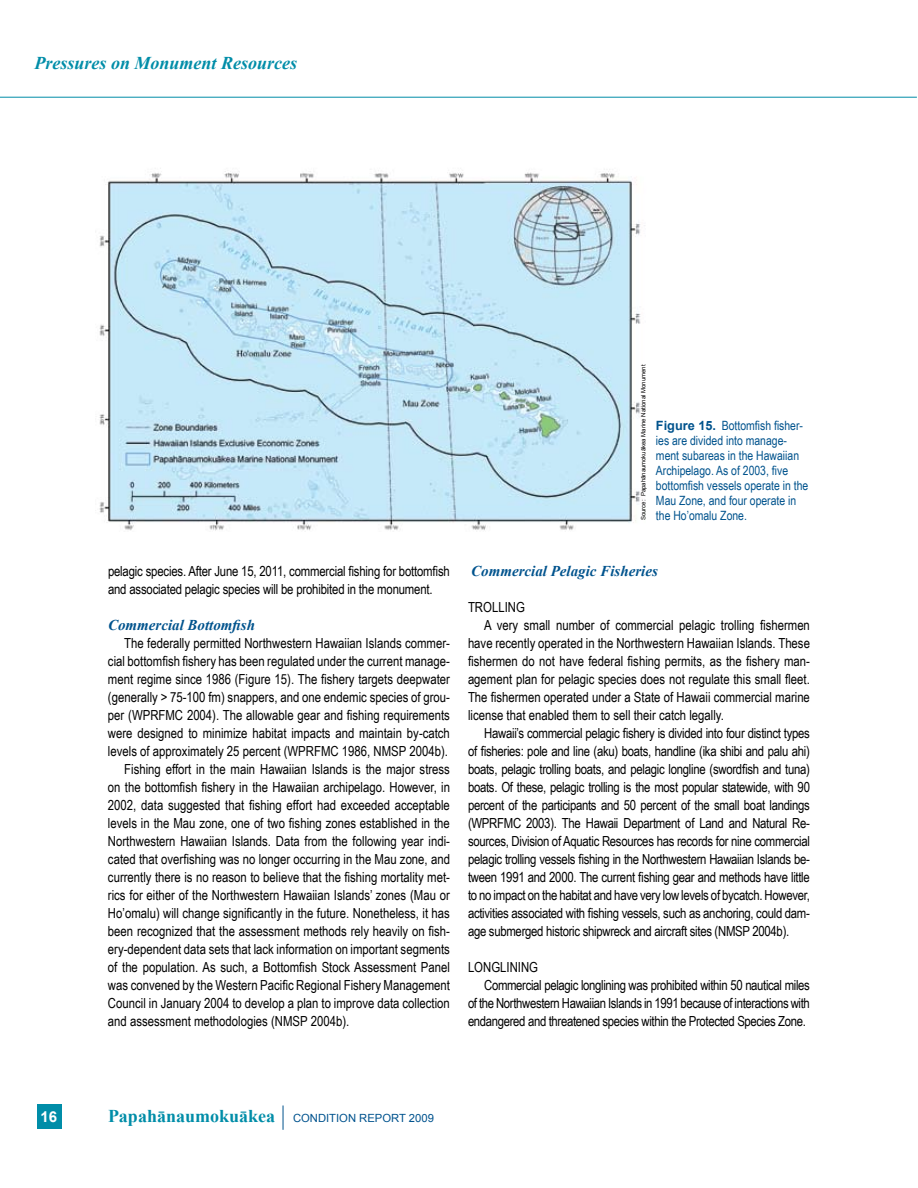
<style>
.page{position:relative;width:918px;height:1188px;background:#fff}
.page>*{position:absolute;margin:0;border:0;box-sizing:border-box;transform-origin:0 0}
.t1{font:italic 700 18px "Times New Roman";color:#008da8}
.t2{font:italic 700 15px "Times New Roman";color:#00538d}
.t3{font:700 15px "Arial";color:#fff}
.t4{font:13.8px/18px "Arial Narrow";color:#000;text-align:justify}
.t5{font:12.75px/15px "Arial Narrow";color:#00538d}
.t6{font:11.25px "Arial";color:#00538e}
.t7{font:6px "Arial";color:#000}
.s1{font-family:"Arial";font-weight:700}
.s2{font-family:"Times New Roman";font-weight:700;font-size:18px;color:#008da8}
</style>
<div class="page">
<hr style="left:0;top:97px;width:917px;height:1px;background:#008da8">
<div style="left:37px;top:1105px;width:24px;height:24px;background:#008da8"></div>
<svg style="left:283px;top:1106px;width:1px;height:24px"></svg>
<img style="left:99px;top:168px;width:546px;height:363px">
<h1 class="t1" style="left:35px;top:50px;width:264px">Pressures on Monument Resources</h1>
<p class="t7" style="left:639px;top:520px;width:157px;rotate:-90deg">Source: Papahānaumokuākea Marine National Monument</p>
<p class="t5" style="left:656px;top:417px;width:154px"><span class="s1">Figure 15.</span> Bottomfish fisher&shy;ies are divided into manage&shy;ment subareas in the Hawaiian<br>Archipelago. As of 2003, five bottomfish vessels operate in the<br>Mau Zone, and four operate in</p>
<p class="t5" style="left:656px;top:507px;width:93px">the Ho’omalu Zone.</p>
<p class="t4" style="left:108px;top:562px;width:343px">pelagic species. After June 15, 2011, commercial fishing for bottomfish and associated pelagic species will be prohibited in the monument.</p>
<p class="t2" style="left:108px;top:615px;width:149px">Commercial Bottomfish</p>
<p class="t4" style="left:124px;top:634px;width:327px">The federally permitted Northwestern Hawaiian Islands commer-</p>
<p class="t4" style="left:108px;top:652px;width:343px">cial bottomfish fishery has been regulated under the current manage-</p>
<p class="t4" style="left:108px;top:670px;width:343px">ment regime since 1986 (Figure 15). The fishery targets deepwater</p>
<p class="t4" style="left:108px;top:688px;width:344px">(generally &gt; 75-100 fm) snappers, and one endemic species of grou-</p>
<p class="t4" style="left:108px;top:706px;width:343px">per (WPRFMC 2004). The allowable gear and fishing requirements</p>
<p class="t4" style="left:108px;top:724px;width:343px">were designed to minimize habitat impacts and maintain by-catch</p>
<p class="t4" style="left:108px;top:742px;width:342px">levels of approximately 25 percent (WPRFMC 1986, NMSP 2004b).</p>
<p class="t4" style="left:124px;top:760px;width:327px">Fishing effort in the main Hawaiian Islands is the major stress</p>
<p class="t4" style="left:108px;top:778px;width:344px">on the bottomfish fishery in the Hawaiian archipelago. However, in</p>
<p class="t4" style="left:108px;top:796px;width:343px">2002, data suggested that fishing effort had exceeded acceptable</p>
<p class="t4" style="left:108px;top:814px;width:343px">levels in the Mau zone, one of two fishing zones established in the</p>
<p class="t4" style="left:108px;top:832px;width:344px">Northwestern Hawaiian Islands. Data from the following year indi-</p>
<p class="t4" style="left:108px;top:850px;width:344px">cated that overfishing was no longer occurring in the Mau zone, and</p>
<p class="t4" style="left:108px;top:868px;width:344px">currently there is no reason to believe that the fishing mortality met-</p>
<p class="t4" style="left:108px;top:886px;width:344px">rics for either of the Northwestern Hawaiian Islands’ zones (Mau or</p>
<p class="t4" style="left:108px;top:904px;width:343px">Ho’omalu) will change significantly in the future. Nonetheless, it has</p>
<p class="t4" style="left:108px;top:922px;width:343px">been recognized that the assessment methods rely heavily on fish-</p>
<p class="t4" style="left:108px;top:940px;width:343px">ery-dependent data sets that lack information on important segments</p>
<p class="t4" style="left:108px;top:958px;width:344px">of the population. As such, a Bottomfish Stock Assessment Panel</p>
<p class="t4" style="left:108px;top:976px;width:343px">was convened by the Western Pacific Regional Fishery Management</p>
<p class="t4" style="left:108px;top:994px;width:343px">Council in January 2004 to develop a plan to improve data collection</p>
<p class="t4" style="left:108px;top:1012px;width:243px">and assessment methodologies (NMSP 2004b).</p>
<p class="t2" style="left:471px;top:561px;width:188px">Commercial Pelagic Fisheries</p>
<p class="t4" style="left:468px;top:598px;width:15px">Trolling</p>
<p class="t4" style="left:468px;top:616px;width:344px;text-indent:16px">A very small number of commercial pelagic trolling fishermen have recently operated in the Northwestern Hawaiian Islands. These fishermen do not have federal fishing permits, as the fishery man&shy;agement plan for pelagic species does not regulate this small fleet.<br>The fishermen operated under a State of Hawaii commercial marine license that enabled them to sell their catch legally.</p>
<p class="t4" style="left:468px;top:724px;width:344px;text-indent:16px">Hawaii’s commercial pelagic fishery is divided into four distinct types of fisheries: pole and line (aku) boats, handline (ika shibi and palu ahi) boats, pelagic trolling boats, and pelagic longline (swordfish and tuna) boats. Of these, pelagic trolling is the most popular statewide, with 90 percent of the participants and 50 percent of the small boat landings (WPRFMC 2003). The Hawaii Department of Land and Natural Re&shy;sources, Division of Aquatic Resources has records for nine commercial pelagic trolling vessels fishing in the Northwestern Hawaiian Islands be&shy;tween 1991 and 2000. The current fishing gear and methods have little to no impact on the habitat and have very low levels of bycatch. However, activities associated with fishing vessels, such as anchoring, could dam&shy;age submerged historic shipwreck and aircraft sites (NMSP 2004b).</p>
<p class="t4" style="left:468px;top:958px;width:15px">Longlining</p>
<p class="t4" style="left:468px;top:976px;width:343px;text-indent:16px">Commercial pelagic longlining was prohibited within 50 nautical miles of the Northwestern Hawaiian Islands in 1991 because of interactions with endangered and threatened species within the Protected Species Zone.</p>
<p class="t3" style="left:40px;top:1107px;width:18px">16</p>
<p class="t6" style="left:108px;top:1110px;width:327px"><span class="s2">Papahānaumokuākea</span> CONDITION REPORT 2009</p>
</div>
